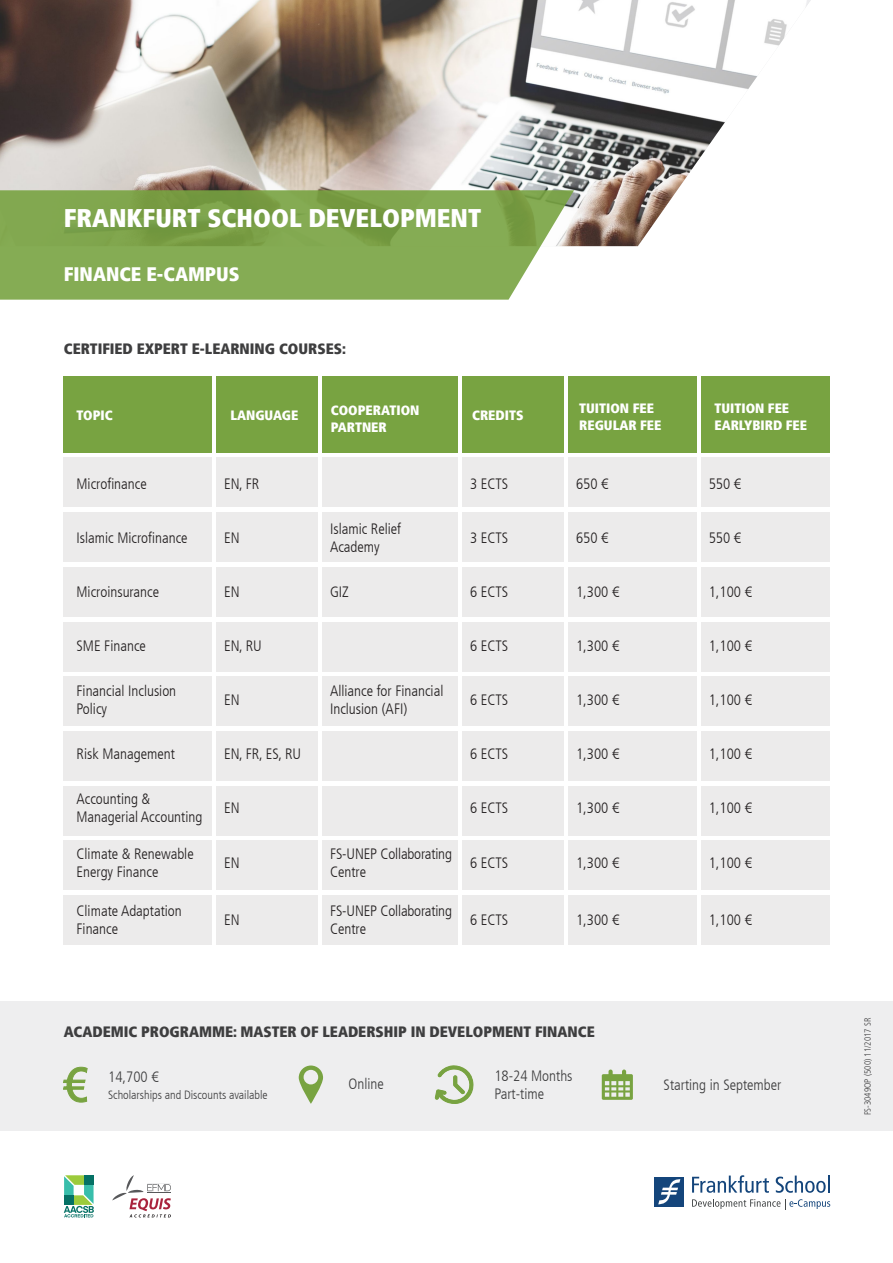
<style>
.page{position:relative;width:893px;height:1263px;background:#fff}
.page>*{position:absolute;margin:0;border:0;box-sizing:border-box;transform-origin:0 0}
.t1{font:900 condensed 25.5px "Frutiger LT";color:#fff}
.t2{font:900 condensed 19.5px "Frutiger LT";color:#fff}
.t3{font:300 condensed 15px/18px "Frutiger LT";color:#231f20}
.t4{font:900 condensed 15px "Frutiger LT";color:#3e3e3f}
.t5{font:300 condensed 15px "Frutiger LT";color:#3e3e3f}
.t6{font:900 condensed 13.5px/16.5px "Frutiger LT";color:#fff}
.t7{font:300 condensed 12px "Frutiger LT";color:#3e3e3f}
.t8{font:300 condensed 9px "Frutiger";color:#404041}
</style>
<div class="page">
<div style="left:0;top:1001px;width:893px;height:130px;background:#eeeeef"></div>
<div style="left:568px;top:377px;width:129px;height:76px;background:#78a341"></div>
<div style="left:701px;top:377px;width:128px;height:76px;background:#78a341"></div>
<svg style="left:692px;top:1175px;width:77px;height:18px"></svg>
<svg style="left:776px;top:1175px;width:54px;height:18px"></svg>
<div style="left:654px;top:1177px;width:30px;height:30px;background:#14457b"></div>
<svg style="left:658px;top:1179px;width:22px;height:26px"></svg>
<svg style="left:692px;top:1199px;width:138px;height:10px"></svg>
<img style="left:0;top:0;width:811px;height:246px">
<svg style="left:0;top:190px;width:574px;height:110px;background:#88ac59"></svg>
<svg style="left:112px;top:1175px;width:59px;height:42px"></svg>
<svg style="left:64px;top:1175px;width:30px;height:42px"></svg>
<div style="left:64px;top:377px;width:148px;height:76px;background:#78a341"></div>
<div style="left:216px;top:377px;width:102px;height:76px;background:#78a341"></div>
<div style="left:322px;top:377px;width:136px;height:76px;background:#78a341"></div>
<div style="left:462px;top:377px;width:102px;height:76px;background:#78a341"></div>
<div style="left:568px;top:457px;width:129px;height:50px;background:#ecebeb"></div>
<div style="left:701px;top:457px;width:128px;height:50px;background:#ecebeb"></div>
<div style="left:64px;top:457px;width:148px;height:50px;background:#ecebeb"></div>
<div style="left:216px;top:457px;width:102px;height:50px;background:#ecebeb"></div>
<div style="left:322px;top:457px;width:136px;height:50px;background:#ecebeb"></div>
<div style="left:462px;top:457px;width:102px;height:50px;background:#ecebeb"></div>
<div style="left:568px;top:512px;width:129px;height:50px;background:#ecebeb"></div>
<div style="left:701px;top:512px;width:128px;height:50px;background:#ecebeb"></div>
<div style="left:64px;top:512px;width:148px;height:50px;background:#ecebeb"></div>
<div style="left:216px;top:512px;width:102px;height:50px;background:#ecebeb"></div>
<div style="left:322px;top:512px;width:136px;height:50px;background:#ecebeb"></div>
<div style="left:462px;top:512px;width:102px;height:50px;background:#ecebeb"></div>
<div style="left:568px;top:567px;width:129px;height:50px;background:#ecebeb"></div>
<div style="left:701px;top:567px;width:128px;height:50px;background:#ecebeb"></div>
<div style="left:64px;top:567px;width:148px;height:50px;background:#ecebeb"></div>
<div style="left:216px;top:567px;width:102px;height:50px;background:#ecebeb"></div>
<div style="left:322px;top:567px;width:136px;height:50px;background:#ecebeb"></div>
<div style="left:462px;top:567px;width:102px;height:50px;background:#ecebeb"></div>
<div style="left:568px;top:621px;width:129px;height:50px;background:#ecebeb"></div>
<div style="left:701px;top:621px;width:128px;height:50px;background:#ecebeb"></div>
<div style="left:64px;top:621px;width:148px;height:50px;background:#ecebeb"></div>
<div style="left:216px;top:621px;width:102px;height:50px;background:#ecebeb"></div>
<div style="left:322px;top:621px;width:136px;height:50px;background:#ecebeb"></div>
<div style="left:462px;top:621px;width:102px;height:50px;background:#ecebeb"></div>
<div style="left:568px;top:676px;width:129px;height:50px;background:#ecebeb"></div>
<div style="left:701px;top:676px;width:128px;height:50px;background:#ecebeb"></div>
<div style="left:64px;top:676px;width:148px;height:50px;background:#ecebeb"></div>
<div style="left:216px;top:676px;width:102px;height:50px;background:#ecebeb"></div>
<div style="left:322px;top:676px;width:136px;height:50px;background:#ecebeb"></div>
<div style="left:462px;top:676px;width:102px;height:50px;background:#ecebeb"></div>
<div style="left:568px;top:731px;width:129px;height:50px;background:#ecebeb"></div>
<div style="left:701px;top:731px;width:128px;height:50px;background:#ecebeb"></div>
<div style="left:64px;top:731px;width:148px;height:50px;background:#ecebeb"></div>
<div style="left:216px;top:731px;width:102px;height:50px;background:#ecebeb"></div>
<div style="left:322px;top:731px;width:136px;height:50px;background:#ecebeb"></div>
<div style="left:462px;top:731px;width:102px;height:50px;background:#ecebeb"></div>
<div style="left:568px;top:786px;width:129px;height:49px;background:#ecebeb"></div>
<div style="left:701px;top:786px;width:128px;height:49px;background:#ecebeb"></div>
<div style="left:64px;top:786px;width:148px;height:49px;background:#ecebeb"></div>
<div style="left:216px;top:786px;width:102px;height:49px;background:#ecebeb"></div>
<div style="left:322px;top:786px;width:136px;height:49px;background:#ecebeb"></div>
<div style="left:462px;top:786px;width:102px;height:49px;background:#ecebeb"></div>
<div style="left:568px;top:840px;width:129px;height:50px;background:#ecebeb"></div>
<div style="left:701px;top:840px;width:128px;height:50px;background:#ecebeb"></div>
<div style="left:64px;top:840px;width:148px;height:50px;background:#ecebeb"></div>
<div style="left:216px;top:840px;width:102px;height:50px;background:#ecebeb"></div>
<div style="left:322px;top:840px;width:136px;height:50px;background:#ecebeb"></div>
<div style="left:462px;top:840px;width:102px;height:50px;background:#ecebeb"></div>
<div style="left:568px;top:895px;width:129px;height:50px;background:#ecebeb"></div>
<div style="left:701px;top:895px;width:128px;height:50px;background:#ecebeb"></div>
<div style="left:64px;top:895px;width:148px;height:50px;background:#ecebeb"></div>
<div style="left:216px;top:895px;width:102px;height:50px;background:#ecebeb"></div>
<div style="left:322px;top:895px;width:136px;height:50px;background:#ecebeb"></div>
<div style="left:462px;top:895px;width:102px;height:50px;background:#ecebeb"></div>
<svg style="left:63px;top:1066px;width:25px;height:37px"></svg>
<svg style="left:602px;top:1069px;width:31px;height:31px"></svg>
<svg style="left:299px;top:1065px;width:24px;height:39px"></svg>
<svg style="left:434px;top:1065px;width:40px;height:39px"></svg>
<p class="t1" style="left:64px;top:202px;width:419px">FRANKFURT SCHOOL DEVELOPMENT</p>
<p class="t2" style="left:64px;top:262px;width:177px">FINANCE E-CAMPUS</p>
<p class="t4" style="left:64px;top:340px;width:284px">CERTIFIED EXPERT E-LEARNING COURSES:</p>
<p class="t6" style="left:77px;top:407px;width:38px">TOPIC</p>
<p class="t6" style="left:230px;top:407px;width:70px">LANGUAGE</p>
<p class="t6" style="left:472px;top:407px;width:53px">CREDITS</p>
<p class="t6" style="left:579px;top:400px;width:84px">TUITION FEE<br>REGULAR FEE</p>
<p class="t6" style="left:714px;top:400px;width:94px">TUITION FEE<br>EARLYBIRD FEE</p>
<p class="t6" style="left:331px;top:402px;width:90px">COOPERATION</p>
<p class="t6" style="left:331px;top:419px;width:57px">PARTNER</p>
<p class="t3" style="left:77px;top:475px;width:72px">Microfinance</p>
<p class="t3" style="left:224px;top:475px;width:37px">EN, FR</p>
<p class="t3" style="left:470px;top:475px;width:40px">3 ECTS</p>
<p class="t3" style="left:576px;top:475px;width:34px">650 €</p>
<p class="t3" style="left:709px;top:475px;width:34px">550 €</p>
<p class="t3" style="left:77px;top:529px;width:113px">Islamic Microfinance</p>
<p class="t3" style="left:224px;top:529px;width:17px">EN</p>
<p class="t3" style="left:330px;top:520px;width:73px">Islamic Relief</p>
<p class="t3" style="left:330px;top:538px;width:51px">Academy</p>
<p class="t3" style="left:470px;top:529px;width:40px">3 ECTS</p>
<p class="t3" style="left:576px;top:529px;width:34px">650 €</p>
<p class="t3" style="left:709px;top:529px;width:34px">550 €</p>
<p class="t3" style="left:77px;top:583px;width:84px">Microinsurance</p>
<p class="t3" style="left:224px;top:583px;width:17px">EN</p>
<p class="t3" style="left:330px;top:583px;width:20px">GIZ</p>
<p class="t3" style="left:470px;top:583px;width:40px">6 ECTS</p>
<p class="t3" style="left:576px;top:583px;width:45px">1,300 €</p>
<p class="t3" style="left:709px;top:583px;width:45px">1,100 €</p>
<p class="t3" style="left:77px;top:637px;width:71px">SME Finance</p>
<p class="t3" style="left:224px;top:637px;width:39px">EN, RU</p>
<p class="t3" style="left:470px;top:637px;width:40px">6 ECTS</p>
<p class="t3" style="left:576px;top:637px;width:45px">1,300 €</p>
<p class="t3" style="left:709px;top:637px;width:45px">1,100 €</p>
<p class="t3" style="left:77px;top:682px;width:101px">Financial Inclusion<br>Policy</p>
<p class="t3" style="left:224px;top:691px;width:17px">EN</p>
<p class="t3" style="left:330px;top:682px;width:115px">Alliance for Financial<br>Inclusion (AFI)</p>
<p class="t3" style="left:470px;top:691px;width:40px">6 ECTS</p>
<p class="t3" style="left:576px;top:691px;width:45px">1,300 €</p>
<p class="t3" style="left:709px;top:691px;width:45px">1,100 €</p>
<p class="t3" style="left:77px;top:745px;width:100px">Risk Management</p>
<p class="t3" style="left:224px;top:745px;width:78px">EN, FR, ES, RU</p>
<p class="t3" style="left:470px;top:745px;width:40px">6 ECTS</p>
<p class="t3" style="left:576px;top:745px;width:45px">1,300 €</p>
<p class="t3" style="left:709px;top:745px;width:45px">1,100 €</p>
<p class="t3" style="left:77px;top:790px;width:75px">Accounting &amp;</p>
<p class="t3" style="left:77px;top:808px;width:127px">Managerial Accounting</p>
<p class="t3" style="left:224px;top:799px;width:17px">EN</p>
<p class="t3" style="left:470px;top:799px;width:40px">6 ECTS</p>
<p class="t3" style="left:576px;top:799px;width:45px">1,300 €</p>
<p class="t3" style="left:709px;top:799px;width:45px">1,100 €</p>
<p class="t3" style="left:77px;top:845px;width:119px">Climate &amp; Renewable<br>Energy Finance</p>
<p class="t3" style="left:224px;top:854px;width:17px">EN</p>
<p class="t3" style="left:330px;top:845px;width:123px">FS-UNEP Collaborating<br>Centre</p>
<p class="t3" style="left:470px;top:854px;width:40px">6 ECTS</p>
<p class="t3" style="left:576px;top:854px;width:45px">1,300 €</p>
<p class="t3" style="left:709px;top:854px;width:45px">1,100 €</p>
<p class="t3" style="left:77px;top:901px;width:107px">Climate Adaptation<br>Finance</p>
<p class="t3" style="left:224px;top:910px;width:17px">EN</p>
<p class="t3" style="left:330px;top:901px;width:123px">FS-UNEP Collaborating<br>Centre</p>
<p class="t3" style="left:470px;top:910px;width:40px">6 ECTS</p>
<p class="t3" style="left:576px;top:910px;width:45px">1,300 €</p>
<p class="t3" style="left:709px;top:910px;width:45px">1,100 €</p>
<p class="t4" style="left:64px;top:1023px;width:532px">ACADEMIC PROGRAMME: MASTER OF LEADERSHIP IN DEVELOPMENT FINANCE</p>
<p class="t5" style="left:108px;top:1068px;width:52px">14,700 €</p>
<p class="t7" style="left:108px;top:1087px;width:161px">Scholarships and Discounts available</p>
<p class="t5" style="left:494px;top:1067px;width:80px">18-24 Months</p>
<p class="t5" style="left:494px;top:1085px;width:51px">Part-time</p>
<p class="t5" style="left:348px;top:1075px;width:37px">Online</p>
<p class="t5" style="left:664px;top:1076px;width:119px">Starting in September</p>
<p class="t8" style="left:862px;top:1115px;width:99px;rotate:-90deg">FS-3049OP (500) 11/2017 SR</p>
</div>
